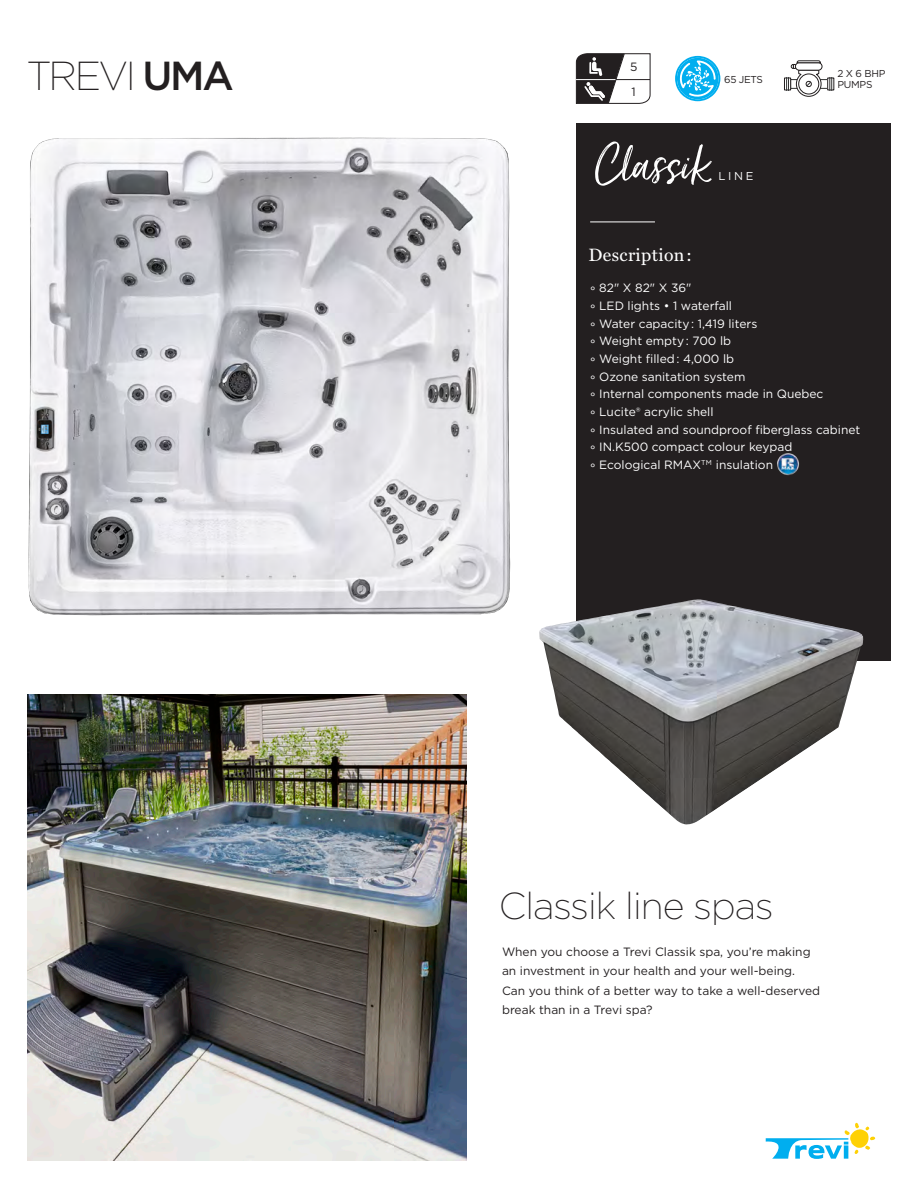
<style>
.page{position:relative;width:918px;height:1188px;background:#fff}
.page>*{position:absolute;margin:0;border:0;box-sizing:border-box;transform-origin:0 0}
.t1{font:61.5px "Just Lovely";color:#fff}
.t2{font:200 40.5px "Gotham";letter-spacing:-.06em;color:#231f20}
.t3{font:200 37.5px "Gotham";letter-spacing:-.025em;color:#231f20}
.t4{font:18px "Miller Text";letter-spacing:.02em;color:#fff}
.Texte_Courant_FR{font:12px "Gotham";color:#fff}
.Texte_Courant_FR-2{font:12px/19.5px "Gotham";color:#231f20}
.t5{font:11.4px "Gotham";color:#fff}
.t6{font:10.05px "Gotham";letter-spacing:-.03em;color:#231f20}
.s1{font-weight:500}
</style>
<div class="page">
<div style="left:576px;top:123px;width:315px;height:537px;background:#231f20"></div>
<svg style="left:766px;top:1123px;width:109px;height:36px"></svg>
<img style="left:539px;top:599px;width:325px;height:226px">
<img style="left:777px;top:453px;width:22px;height:22px">
<div style="left:790px;top:79px;width:38px;height:10px;border:1px solid #313232"></div>
<div style="left:827px;top:78px;width:7px;height:12px;border:1px solid #231f20"></div>
<div style="left:784px;top:78px;width:7px;height:12px;border:1px solid #231f20"></div>
<svg style="left:829px;top:77px;width:3px;height:14px"></svg>
<svg style="left:786px;top:60px;width:36px;height:37px"></svg>
<svg style="left:675px;top:56px;width:45px;height:45px"></svg>
<svg style="left:576px;top:53px;width:75px;height:51px"></svg>
<hr style="left:590px;top:222px;width:65px;height:1px;background:#fff">
<img style="left:27px;top:694px;width:440px;height:467px">
<img style="left:28px;top:137px;width:483px;height:479px">
<p class="t2" style="left:27px;top:51px;width:208px">TREVI <span class="s1">UMA</span></p>
<p class="Texte_Courant_FR-2" style="left:630px;top:57px;width:9px">5</p>
<p class="Texte_Courant_FR-2" style="left:632px;top:82px;width:6px">1</p>
<p class="t6" style="left:724px;top:73px;width:40px">65 JETS</p>
<p class="t1" style="left:593px;top:128px;width:119px">Classik</p>
<p class="t5" style="left:718px;top:169px;width:36px">LINE</p>
<p class="t4" style="left:589px;top:241px;width:105px">Description:</p>
<p class="t6" style="left:838px;top:67px;width:49px">2 X 6 BHP</p>
<p class="t6" style="left:838px;top:78px;width:36px">PUMPS</p>
<p class="Texte_Courant_FR" style="left:590px;top:280px;width:103px">° 82" X 82" X 36"</p>
<p class="Texte_Courant_FR" style="left:590px;top:298px;width:143px">° LED lights • 1 waterfall</p>
<p class="Texte_Courant_FR" style="left:590px;top:316px;width:169px">° Water capacity : 1,419 liters</p>
<p class="Texte_Courant_FR" style="left:590px;top:333px;width:143px">° Weight empty : 700 lb</p>
<p class="Texte_Courant_FR" style="left:590px;top:351px;width:146px">° Weight filled : 4,000 lb</p>
<p class="Texte_Courant_FR" style="left:590px;top:369px;width:157px">° Ozone sanitation system</p>
<p class="Texte_Courant_FR" style="left:590px;top:386px;width:235px">° Internal components made in Quebec</p>
<p class="Texte_Courant_FR" style="left:590px;top:404px;width:125px">° Lucite® acrylic shell</p>
<p class="Texte_Courant_FR" style="left:590px;top:422px;width:272px">° Insulated and soundproof fiberglass cabinet</p>
<p class="Texte_Courant_FR" style="left:590px;top:439px;width:204px">° IN.K500 compact colour keypad</p>
<p class="Texte_Courant_FR" style="left:590px;top:457px;width:184px">° Ecological RMAX<sup>TM</sup> insulation</p>
<p class="t3" style="left:499px;top:882px;width:276px">Classik line spas</p>
<p class="Texte_Courant_FR-2" style="left:502px;top:942px;width:320px">When you choose a Trevi Classik spa, you’re making an investment in your health and your well-being.<br>Can you think of a better way to take a well-deserved break than in a Trevi spa?</p>
</div>
